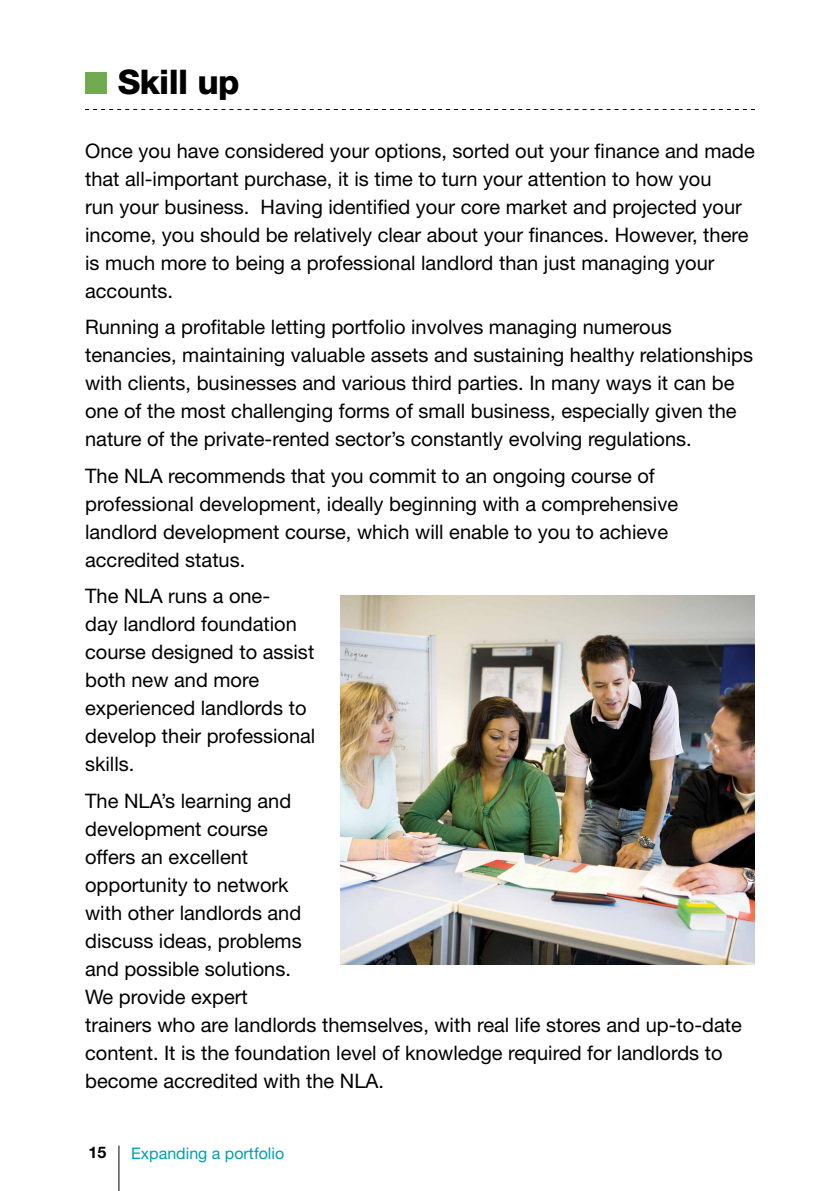
<style>
.page{position:relative;width:840px;height:1191px;background:#fff}
.page>*{position:absolute;margin:0;border:0;box-sizing:border-box;transform-origin:0 0}
.t1{font:800 34px "Helvetica Neue";letter-spacing:-.02em;color:#000}
.t2{font:20px/28px "Helvetica Neue";color:#000}
.t3{font:16px "Helvetica Neue";color:#00a0af}
.t4{font:700 16px "Helvetica Neue";color:#000}
</style>
<div class="page">
<hr style="left:118px;top:1145px;width:1px;height:46px;background:#000">
<svg style="left:85px;top:109px;width:669px;height:1px"></svg>
<div style="left:85px;top:72px;width:22px;height:22px;background:#71ab50"></div>
<img style="left:340px;top:595px;width:414px;height:369px">
<h1 class="t1" style="left:118px;top:62px;width:123px">Skill up</h1>
<p class="t2" style="left:85px;top:136px;width:671px">Once you have considered your options, sorted out your finance and made that all-important purchase, it is time to turn your attention to how you<br>run your business. Having identified your core market and projected your income, you should be relatively clear about your finances. However, there is much more to being a professional landlord than just managing your accounts.</p>
<p class="t2" style="left:85px;top:313px;width:669px">Running a profitable letting portfolio involves managing numerous tenancies, maintaining valuable assets and sustaining healthy relationships with clients, businesses and various third parties. In many ways it can be one of the most challenging forms of small business, especially given the nature of the private-rented sector’s constantly evolving regulations.</p>
<p class="t2" style="left:85px;top:461px;width:594px">The NLA recommends that you commit to an ongoing course of professional development, ideally beginning with a comprehensive landlord development course, which will enable to you to achieve accredited status.</p>
<p class="t2" style="left:85px;top:582px;width:232px">The NLA runs a one-<br>day landlord foundation course designed to assist both new and more experienced landlords to develop their professional skills.</p>
<p class="t2" style="left:85px;top:786px;width:658px">The NLA’s learning and<br>development course<br>offers an excellent<br>opportunity to network<br>with other landlords and<br>discuss ideas, problems<br>and possible solutions.<br>We provide expert<br>trainers who are landlords themselves, with real life stores and up-to-date content. It is the foundation level of knowledge required for landlords to become accredited with the NLA.</p>
<p class="t4" style="left:88px;top:1142px;width:19px">15</p>
<p class="t3" style="left:131px;top:1143px;width:154px">Expanding a portfolio</p>
</div>
